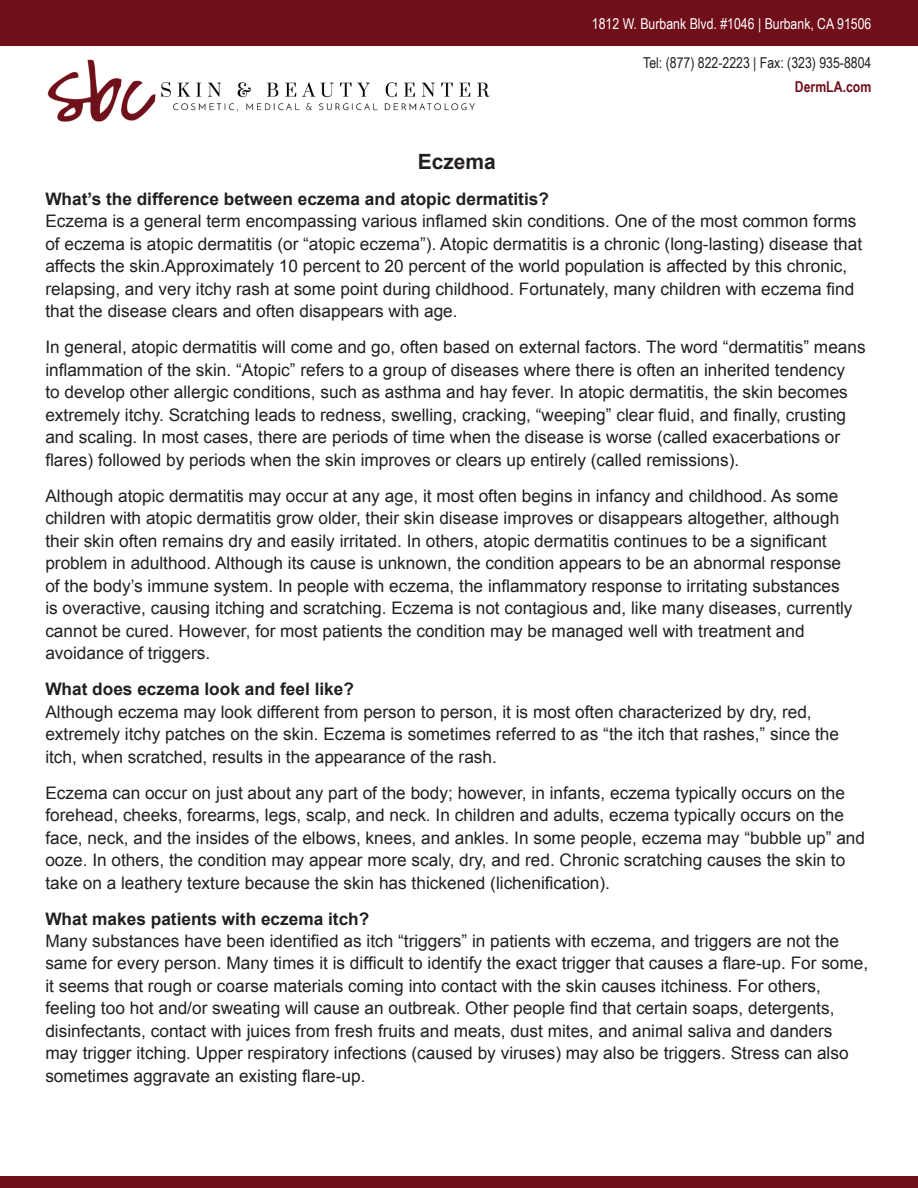
<style>
.page{position:relative;width:918px;height:1188px;background:#fff}
.page>*{position:absolute;margin:0;border:0;box-sizing:border-box;transform-origin:0 0}
.t1{font:700 21px "Arial";color:#231f20}
.t2{font:17.25px/22.5px "Arial";color:#231f20}
.t3{font:700 17.25px "Arial";color:#231f20}
.t4{font:15px "Arial Narrow";color:#fff}
.t5{font:15px "Arial Narrow";color:#231f20}
.t6{font:700 15px "Arial Narrow";color:#700f1a}
</style>
<div class="page">
<img style="left:47px;top:59px;width:443px;height:63px">
<div style="left:0;top:0;width:918px;height:45px;background:#700f1a"></div>
<div style="left:0;top:1177px;width:918px;height:11px;background:#700f1a"></div>
<p class="t4" style="left:592px;top:13px;width:281px">1812 W. Burbank Blvd. #1046 | Burbank, CA 91506</p>
<p class="t5" style="left:643px;top:52px;width:230px">Tel: (877) 822-2223 | Fax: (323) 935-8804</p>
<p class="t6" style="left:795px;top:76px;width:78px">DermLA.com</p>
<p class="t1" style="left:418px;top:147px;width:80px">Eczema</p>
<p class="t3" style="left:45px;top:187px;width:505px">What’s the difference between eczema and atopic dermatitis?</p>
<p class="t2" style="left:45px;top:210px;width:818px">Eczema is a general term encompassing various inflamed skin conditions. One of the most common forms of eczema is atopic dermatitis (or “atopic eczema”). Atopic dermatitis is a chronic (long-lasting) disease that affects the skin.Approximately 10 percent to 20 percent of the world population is affected by this chronic, relapsing, and very itchy rash at some point during childhood. Fortunately, many children with eczema find that the disease clears and often disappears with age.</p>
<p class="t2" style="left:45px;top:336px;width:822px">In general, atopic dermatitis will come and go, often based on external factors. The word “dermatitis” means inflammation of the skin. “Atopic” refers to a group of diseases where there is often an inherited tendency<br>to develop other allergic conditions, such as asthma and hay fever. In atopic dermatitis, the skin becomes extremely itchy. Scratching leads to redness, swelling, cracking, “weeping” clear fluid, and finally, crusting and scaling. In most cases, there are periods of time when the disease is worse (called exacerbations or flares) followed by periods when the skin improves or clears up entirely (called remissions).</p>
<p class="t2" style="left:45px;top:484px;width:809px">Although atopic dermatitis may occur at any age, it most often begins in infancy and childhood. As some children with atopic dermatitis grow older, their skin disease improves or disappears altogether, although their skin often remains dry and easily irritated. In others, atopic dermatitis continues to be a significant problem in adulthood. Although its cause is unknown, the condition appears to be an abnormal response of the body’s immune system. In people with eczema, the inflammatory response to irritating substances is overactive, causing itching and scratching. Eczema is not contagious and, like many diseases, currently cannot be cured. However, for most patients the condition may be managed well with treatment and avoidance of triggers.</p>
<p class="t3" style="left:45px;top:678px;width:310px">What does eczema look and feel like?</p>
<p class="t2" style="left:45px;top:700px;width:795px">Although eczema may look different from person to person, it is most often characterized by dry, red, extremely itchy patches on the skin. Eczema is sometimes referred to as “the itch that rashes,” since the itch, when scratched, results in the appearance of the rash.</p>
<p class="t2" style="left:45px;top:781px;width:821px">Eczema can occur on just about any part of the body; however, in infants, eczema typically occurs on the forehead, cheeks, forearms, legs, scalp, and neck. In children and adults, eczema typically occurs on the face, neck, and the insides of the elbows, knees, and ankles. In some people, eczema may “bubble up” and ooze. In others, the condition may appear more scaly, dry, and red. Chronic scratching causes the skin to take on a leathery texture because the skin has thickened (lichenification).</p>
<p class="t3" style="left:45px;top:907px;width:326px">What makes patients with eczema itch?</p>
<p class="t2" style="left:45px;top:930px;width:824px">Many substances have been identified as itch “triggers” in patients with eczema, and triggers are not the same for every person. Many times it is difficult to identify the exact trigger that causes a flare-up. For some, it seems that rough or coarse materials coming into contact with the skin causes itchiness. For others, feeling too hot and/or sweating will cause an outbreak. Other people find that certain soaps, detergents, disinfectants, contact with juices from fresh fruits and meats, dust mites, and animal saliva and danders may trigger itching. Upper respiratory infections (caused by viruses) may also be triggers. Stress can also sometimes aggravate an existing flare-up.</p>
</div>
